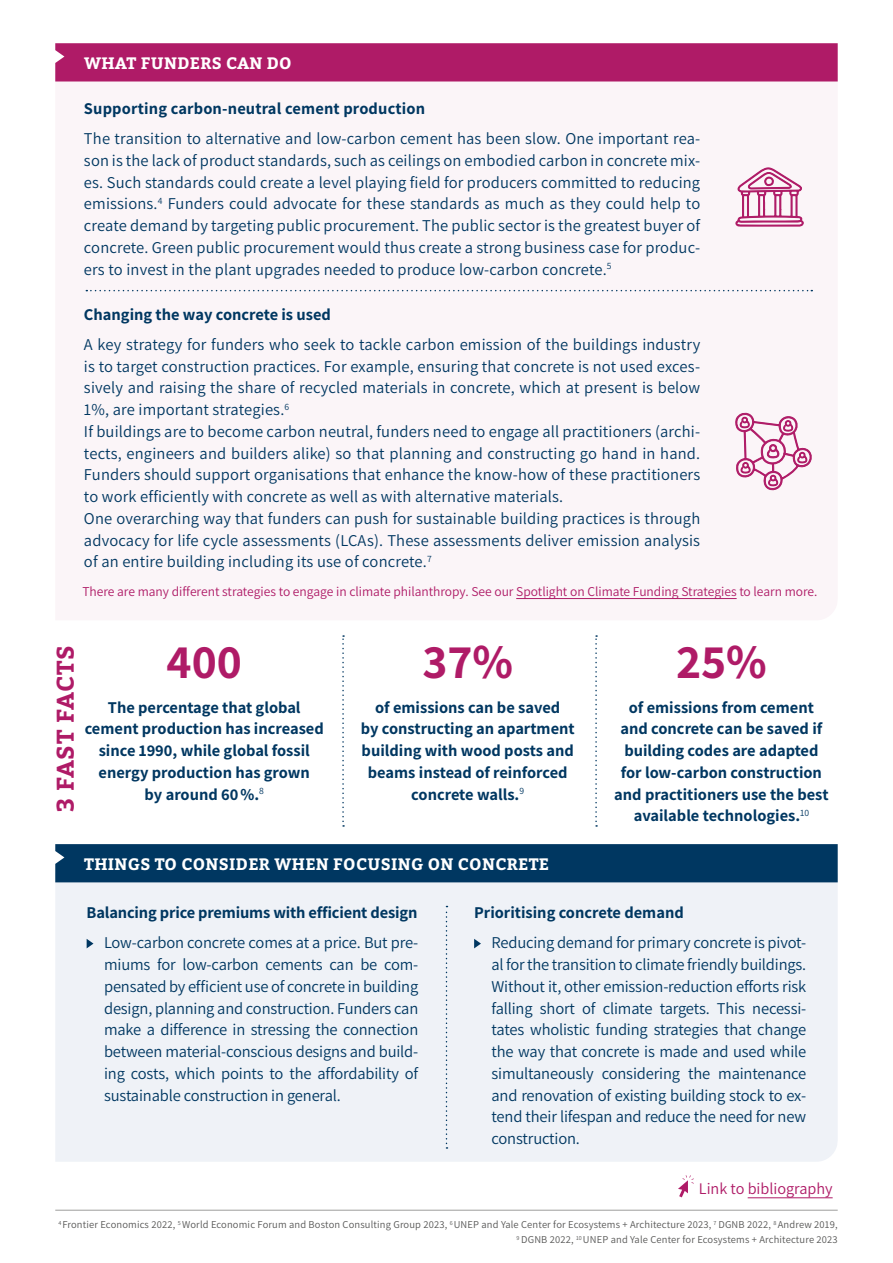
<style>
.page{position:relative;width:893px;height:1263px;background:#fff}
.page>*{position:absolute;margin:0;border:0;box-sizing:border-box;transform-origin:0 0}
.t1{font:700 48px "Assistant";color:#af1b67}
.t2{font:700 24px "Bitter";letter-spacing:.015em;color:#af1b67}
.t3{font:16.5px/21.8px "Assistant";letter-spacing:.01em;color:#003761;text-align:justify}
.t4{font:700 16.5px/21.8px "Assistant";color:#003761;text-align:center}
.t5{font:700 16.5px "Bitter";letter-spacing:.02em;color:#fff}
.t6{font:16.2px "Assistant";color:#af1b67}
.t7{font:13.5px "Assistant";color:#af1b67}
.t8{font:10.5px/15px "Assistant";letter-spacing:.015em;color:#575756;text-align:right}
</style>
<div class="page">
<hr style="left:748px;top:1197px;width:85px;height:1px;background:#af1b67">
<svg style="left:678px;top:1175px;width:16px;height:22px"></svg>
<hr style="left:55px;top:1210px;width:783px;height:1px;background:#9d9d9c">
<div style="left:55px;top:882px;width:783px;height:280px;background:#eff2f7"></div>
<div style="left:55px;top:844px;width:783px;height:38px;background:#003761"></div>
<svg style="left:87px;top:939px;width:6px;height:9px"></svg>
<svg style="left:474px;top:939px;width:7px;height:9px"></svg>
<svg style="left:446px;top:906px;width:1px;height:243px"></svg>
<div style="left:55px;top:43px;width:783px;height:38px;background:#af1b67"></div>
<hr style="left:516px;top:598px;width:221px;height:1px;background:#af1b67">
<svg style="left:86px;top:290px;width:726px;height:1px"></svg>
<svg style="left:735px;top:167px;width:69px;height:60px"></svg>
<svg style="left:735px;top:412px;width:77px;height:79px"></svg>
<svg style="left:342px;top:635px;width:2px;height:192px"></svg>
<svg style="left:595px;top:635px;width:2px;height:192px"></svg>
<p class="t5" style="left:84px;top:52px;width:209px">WHAT FUNDERS CAN DO</p>
<p class="t4" style="left:84px;top:97px;width:343px">Supporting carbon-neutral cement production</p>
<p class="t3" style="left:84px;top:127px;width:618px">The transition to alternative and low-carbon cement has been slow. One important rea&shy;son is the lack of product standards, such as ceilings on embodied carbon in concrete mix&shy;es. Such standards could create a level playing field for producers committed to reducing emissions.<sup>4</sup> Funders could advocate for these standards as much as they could help to create demand by targeting public procurement. The public sector is the greatest buyer of concrete. Green public procurement would thus create a strong business case for produc&shy;ers to invest in the plant upgrades needed to produce low-carbon concrete.<sup>5</sup></p>
<p class="t4" style="left:84px;top:303px;width:248px">Changing the way concrete is used</p>
<p class="t3" style="left:84px;top:333px;width:618px;text-align:left">A key strategy for funders who seek to tackle carbon emission of the buildings industry is to target construction practices. For example, ensuring that concrete is not used exces&shy;sively and raising the share of recycled materials in concrete, which at present is below 1%, are important strategies.<sup>6<br></sup>If buildings are to become carbon neutral, funders need to engage all practitioners (archi&shy;tects, engineers and builders alike) so that planning and constructing go hand in hand.<br>Funders should support organisations that enhance the know-how of these practitioners to work efficiently with concrete as well as with alternative materials.<br>One overarching way that funders can push for sustainable building practices is through advocacy for life cycle assessments (LCAs). These assessments deliver emission analysis of an entire building including its use of concrete.<sup>7</sup></p>
<p class="t7" style="left:82px;top:582px;width:736px">There are many different strategies to engage in climate philanthropy. See our Spotlight on Climate Funding Strategies to learn more.</p>
<h2 class="t2" style="left:50px;top:812px;width:168px;rotate:-90deg">3 FAST FACTS</h2>
<h1 class="t1" style="left:167px;top:629px;width:77px">400</h1>
<p class="t4" style="left:85px;top:695px;width:241px">The percentage that global cement production has increased since 1990, while global fossil energy production has grown<br>by around 60%.<sup>8</sup></p>
<h1 class="t1" style="left:422px;top:629px;width:92px">37%</h1>
<p class="t4" style="left:361px;top:695px;width:216px">of emissions can be saved<br>by constructing an apartment building with wood posts and beams instead of reinforced concrete walls.<sup>9</sup></p>
<h1 class="t1" style="left:676px;top:629px;width:92px">25%</h1>
<p class="t4" style="left:614px;top:695px;width:216px">of emissions from cement and concrete can be saved if building codes are adapted for low-carbon construction and practitioners use the best available technologies.<sup>10</sup></p>
<p class="t5" style="left:84px;top:853px;width:467px">THINGS TO CONSIDER WHEN FOCUSING ON CONCRETE</p>
<p class="t4" style="left:87px;top:901px;width:332px">Balancing price premiums with efficient design</p>
<p class="t3" style="left:104px;top:931px;width:316px">Low-carbon concrete comes at a price. But pre&shy;miums for low-carbon cements can be com&shy;pensated by efficient use of concrete in building design, planning and construction. Funders can make a difference in stressing the connection between material-conscious designs and build&shy;ing costs, which points to the affordability of sustainable construction in general.</p>
<p class="t4" style="left:474px;top:901px;width:211px">Prioritising concrete demand</p>
<p class="t3" style="left:492px;top:931px;width:316px">Reducing demand for primary concrete is pivot&shy;al for the transition to climate friendly buildings.<br>Without it, other emission-reduction efforts risk falling short of climate targets. This necessi&shy;tates wholistic funding strategies that change the way that concrete is made and used while simultaneously considering the maintenance and renovation of existing building stock to ex&shy;tend their lifespan and reduce the need for new construction.</p>
<p class="t6" style="left:699px;top:1178px;width:135px">Link to bibliography</p>
<p class="t8" style="left:58px;top:1217px;width:781px"><sup>4</sup> Frontier Economics 2022, <sup>5</sup> World Economic Forum and Boston Consulting Group 2023, <sup>6</sup>UNEP and Yale Center for Ecosystems + Architecture 2023, <sup>7</sup> DGNB 2022, <sup>8</sup> Andrew 2019,<br><sup>9</sup> DGNB 2022, <sup>10</sup>UNEP and Yale Center for Ecosystems + Architecture 2023</p>
</div>
